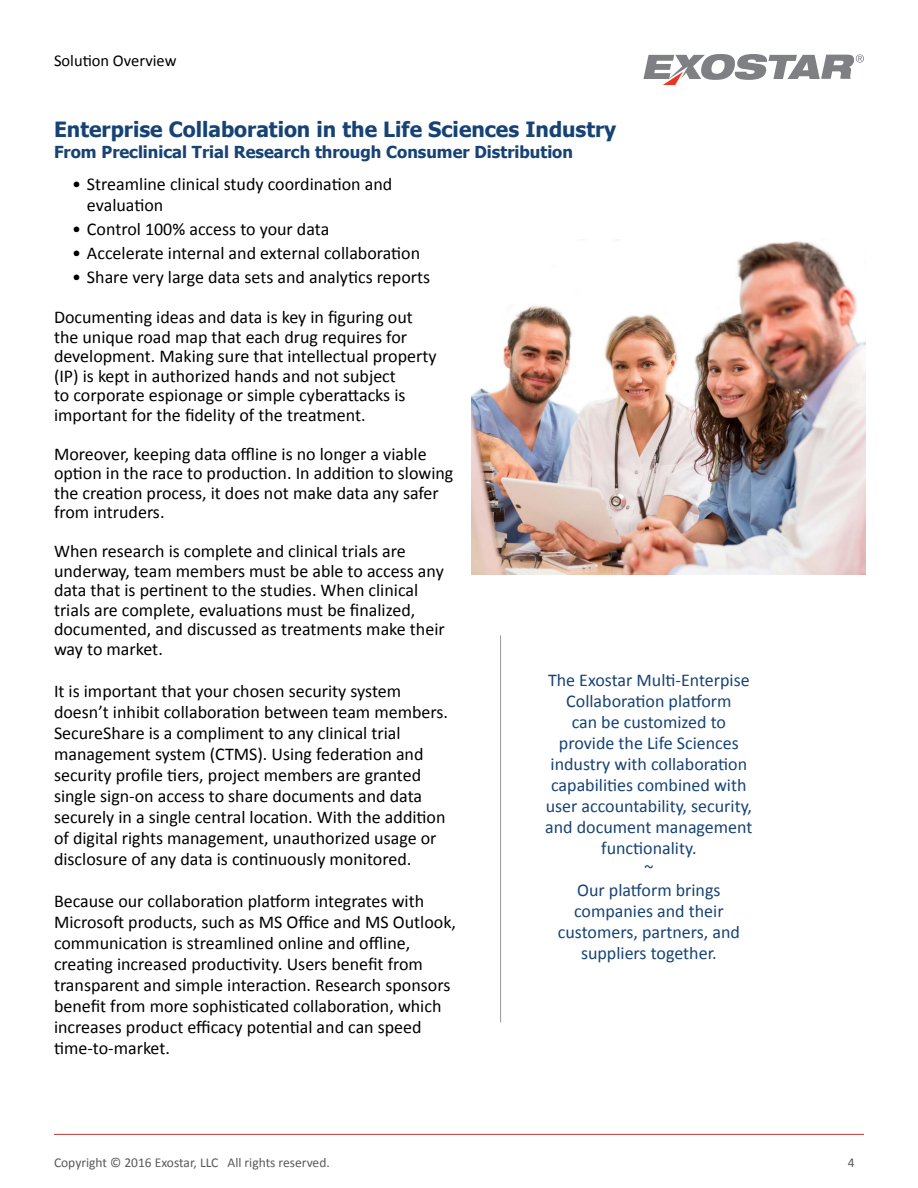
<style>
.page{position:relative;width:918px;height:1188px;background:#fff}
.page>*{position:absolute;margin:0;border:0;box-sizing:border-box;transform-origin:0 0}
.t1{font:700 21px "Tahoma";color:#164374}
.t2{font:18px/21px "Calibri";color:#000}
.t3{font:18px/21px "Calibri";color:#164374;text-align:center}
.t4{font:700 16.5px "Tahoma";color:#164374}
.t5{font:16.5px "Calibri";color:#000}
.t6{font:13.5px "Calibri";color:#585959}
</style>
<div class="page">
<hr style="left:54px;top:1134px;width:810px;height:1px;background:#b73939">
<img style="left:471px;top:241px;width:394px;height:334px">
<hr style="left:500px;top:635px;width:1px;height:387px;background:#9b9797">
<svg style="left:643px;top:54px;width:221px;height:31px"></svg>
<p class="t5" style="left:54px;top:50px;width:124px">Solution Overview</p>
<p class="t1" style="left:54px;top:115px;width:564px">Enterprise Collaboration in the Life Sciences Industry</p>
<p class="t4" style="left:54px;top:141px;width:521px">From Preclinical Trial Research through Consumer Distribution</p>
<p class="t2" style="left:87px;top:173px;width:307px;text-indent:-15px">• Streamline clinical study coordination and evaluation</p>
<p class="t2" style="left:72px;top:218px;width:259px">• Control 100% access to your data</p>
<p class="t2" style="left:72px;top:242px;width:350px">• Accelerate internal and external collaboration</p>
<p class="t2" style="left:72px;top:266px;width:360px">• Share very large data sets and analytics reports</p>
<p class="t2" style="left:54px;top:308px;width:384px;line-height:19.5px">Documenting ideas and data is key in figuring out the unique road map that each drug requires for development. Making sure that intellectual property (IP) is kept in authorized hands and not subject<br>to corporate espionage or simple cyberattacks is important for the fidelity of the treatment.</p>
<p class="t2" style="left:54px;top:444px;width:401px;line-height:19.5px">Moreover, keeping data offline is no longer a viable option in the race to production. In addition to slowing the creation process, it does not make data any safer from intruders.</p>
<p class="t2" style="left:54px;top:542px;width:392px;line-height:19.5px">When research is complete and clinical trials are underway, team members must be able to access any data that is pertinent to the studies. When clinical trials are complete, evaluations must be finalized, documented, and discussed as treatments make their way to market.</p>
<p class="t2" style="left:54px;top:680px;width:396px">It is important that your chosen security system doesn’t inhibit collaboration between team members.<br>SecureShare is a compliment to any clinical trial management system (CTMS). Using federation and security profile tiers, project members are granted single sign-on access to share documents and data securely in a single central location. With the addition of digital rights management, unauthorized usage or disclosure of any data is continuously monitored.</p>
<p class="t2" style="left:54px;top:890px;width:404px">Because our collaboration platform integrates with Microsoft products, such as MS Office and MS Outlook, communication is streamlined online and offline, creating increased productivity. Users benefit from transparent and simple interaction. Research sponsors benefit from more sophisticated collaboration, which increases product efficacy potential and can speed time-to-market.</p>
<p class="t3" style="left:545px;top:670px;width:209px">The Exostar Multi-Enterpise<br>Collaboration platform<br>can be customized to provide the Life Sciences industry with collaboration capabilities combined with user accountability, security, and document management functionality.<br>~<br>Our platform brings companies and their customers, partners, and suppliers together.</p>
<p class="t6" style="left:54px;top:1154px;width:277px">Copyright © 2016 Exostar, LLC All rights reserved.</p>
<p class="t6" style="left:848px;top:1154px;width:8px">4</p>
</div>
